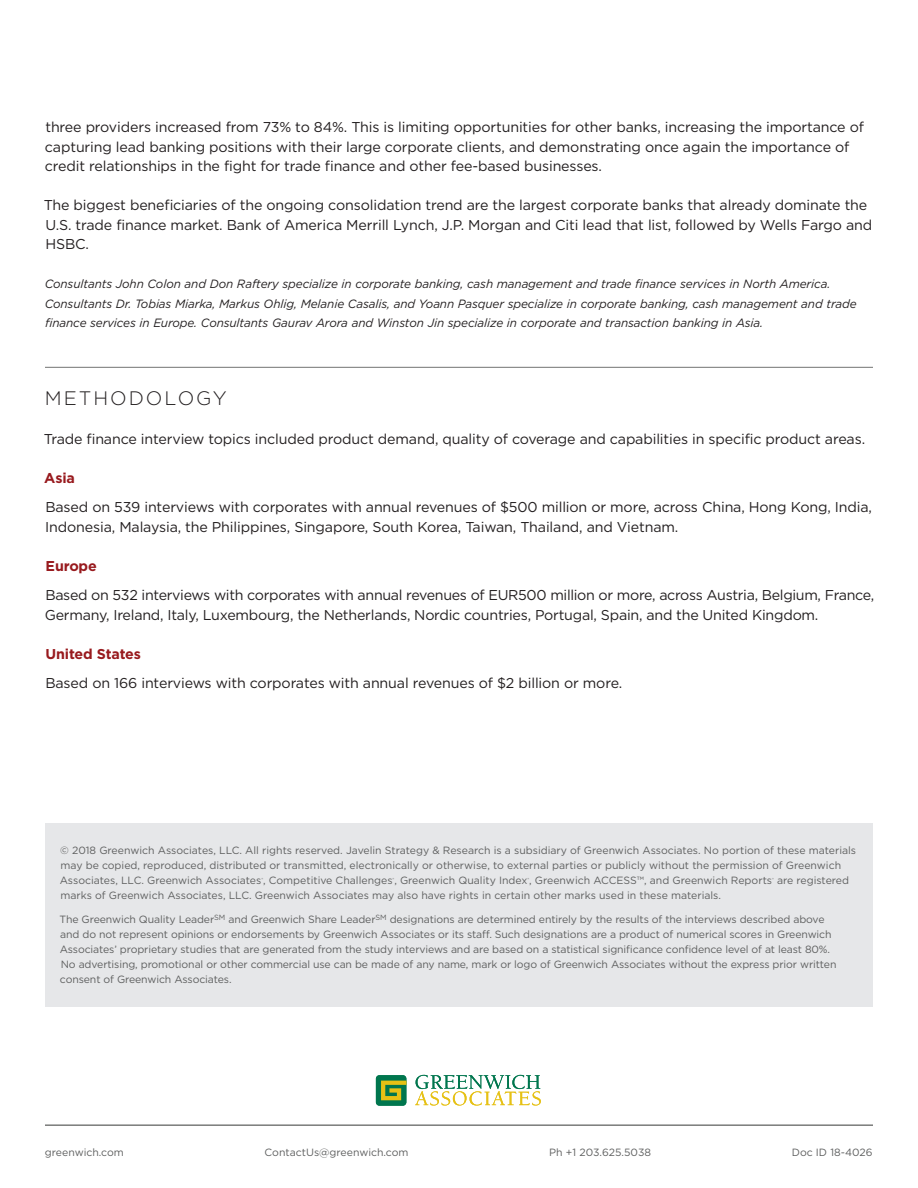
<style>
.page{position:relative;width:918px;height:1188px;background:#fff}
.page>*{position:absolute;margin:0;border:0;box-sizing:border-box;transform-origin:0 0}
.methodology_-_headli{font:300 19.5px "Gotham";letter-spacing:.1em;color:#231f20}
.body_text{font:14.25px/19.5px "Gotham";letter-spacing:-.01em;color:#231f20}
.body_text-2{font:700 14.25px "Gotham";letter-spacing:-.01em;color:#981a1e}
.author_info{font:italic 12px/19.5px "Gotham";letter-spacing:-.01em;color:#231f20}
.credits___disclaimer{font:10.5px/15px "Gotham";letter-spacing:-.01em;color:#5e5f5f}
.footer_-_back_page{font:10.5px "Gotham";color:#5e5f5f}
.credits___disclaimer-2{font:4.35px "Gotham";color:#5e5f5f}
</style>
<div class="page">
<hr style="left:45px;top:1125px;width:828px;height:1px;background:#737473">
<svg style="left:415px;top:1075px;width:126px;height:31px"></svg>
<div style="left:376px;top:1075px;width:30px;height:31px;background:#00764e;border-radius:4px"></div>
<svg style="left:381px;top:1081px;width:25px;height:19px"></svg>
<div style="left:45px;top:824px;width:828px;height:183px;background:#e6e7e9"></div>
<hr style="left:45px;top:367px;width:828px;height:1px;background:#737473">
<p class="body_text" style="left:45px;top:117px;width:821px">three providers increased from 73% to 84%. This is limiting opportunities for other banks, increasing the importance of capturing lead banking positions with their large corporate clients, and demonstrating once again the importance of credit relationships in the fight for trade finance and other fee-based businesses.</p>
<p class="body_text" style="left:44px;top:195px;width:830px">The biggest beneficiaries of the ongoing consolidation trend are the largest corporate banks that already dominate the<br>U.S. trade finance market. Bank of America Merrill Lynch, J.P. Morgan and Citi lead that list, followed by Wells Fargo and<br>HSBC.</p>
<p class="author_info" style="left:45px;top:274px;width:813px">Consultants John Colon and Don Raftery specialize in corporate banking, cash management and trade finance services in North America.<br>Consultants Dr. Tobias Miarka, Markus Ohlig, Melanie Casalis, and Yoann Pasquer specialize in corporate banking, cash management and trade finance services in Europe. Consultants Gaurav Arora and Winston Jin specialize in corporate and transaction banking in Asia.</p>
<p class="methodology_-_headli" style="left:45px;top:386px;width:183px">METHODOLOGY</p>
<p class="body_text" style="left:44px;top:429px;width:823px">Trade finance interview topics included product demand, quality of coverage and capabilities in specific product areas.</p>
<p class="body_text-2" style="left:44px;top:469px;width:32px">Asia</p>
<p class="body_text" style="left:45px;top:497px;width:828px">Based on 539 interviews with corporates with annual revenues of $500 million or more, across China, Hong Kong, India,<br>Indonesia, Malaysia, the Philippines, Singapore, South Korea, Taiwan, Thailand, and Vietnam.</p>
<p class="body_text-2" style="left:46px;top:556px;width:53px">Europe</p>
<p class="body_text" style="left:45px;top:585px;width:831px">Based on 532 interviews with corporates with annual revenues of EUR500 million or more, across Austria, Belgium, France,<br>Germany, Ireland, Italy, Luxembourg, the Netherlands, Nordic countries, Portugal, Spain, and the United Kingdom.</p>
<p class="body_text-2" style="left:46px;top:644px;width:97px">United States</p>
<p class="body_text" style="left:45px;top:673px;width:578px">Based on 166 interviews with corporates with annual revenues of $2 billion or more.</p>
<p class="credits___disclaimer" style="left:60px;top:842px;width:798px">© 2018 Greenwich Associates, LLC. All rights reserved. Javelin Strategy &amp; Research is a subsidiary of Greenwich Associates. No portion of these materials may be copied, reproduced, distributed or transmitted, electronically or otherwise, to external parties or publicly without the permission of Greenwich<br>Associates, LLC. Greenwich Associates , Competitive Challenges , Greenwich Quality Index , Greenwich ACCESS™, and Greenwich Reports</p>
<p class="credits___disclaimer-2" style="left:261px;top:877px;width:3px">®</p>
<p class="credits___disclaimer-2" style="left:393px;top:877px;width:3px">®</p>
<p class="credits___disclaimer-2" style="left:527px;top:877px;width:3px">®</p>
<p class="credits___disclaimer-2" style="left:772px;top:877px;width:3px">®</p>
<p class="credits___disclaimer" style="left:777px;top:872px;width:74px">are registered</p>
<p class="credits___disclaimer" style="left:60px;top:887px;width:662px">marks of Greenwich Associates, LLC. Greenwich Associates may also have rights in certain other marks used in these materials.</p>
<p class="credits___disclaimer" style="left:60px;top:911px;width:778px">The Greenwich Quality Leader<sup>SM</sup> and Greenwich Share Leader<sup>SM</sup> designations are determined entirely by the results of the interviews described above and do not represent opinions or endorsements by Greenwich Associates or its staff. Such designations are a product of numerical scores in Greenwich Associates’ proprietary studies that are generated from the study interviews and are based on a statistical significance confidence level of at least 80%.<br>No advertising, promotional or other commercial use can be made of any name, mark or logo of Greenwich Associates without the express prior written consent of Greenwich Associates.</p>
<p class="footer_-_back_page" style="left:45px;top:1145px;width:80px">greenwich.com</p>
<p class="footer_-_back_page" style="left:265px;top:1145px;width:145px">ContactUs@greenwich.com</p>
<p class="footer_-_back_page" style="left:549px;top:1145px;width:103px">Ph +1 203.625.5038</p>
<p class="footer_-_back_page" style="left:792px;top:1145px;width:82px">Doc ID 18-4026</p>
</div>
